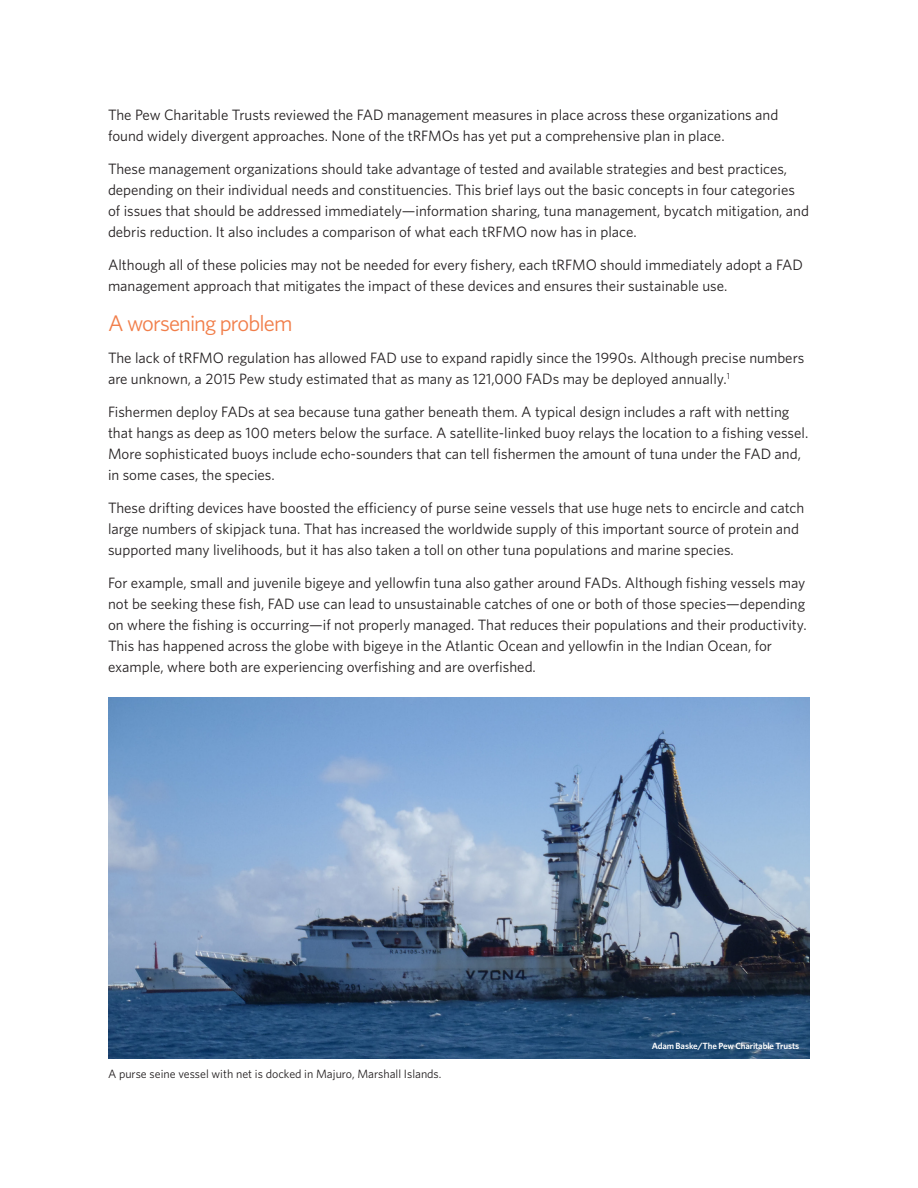
<style>
.page{position:relative;width:918px;height:1188px;background:#fff}
.page>*{position:absolute;margin:0;border:0;box-sizing:border-box;transform-origin:0 0}
.t1{font:22.5px "Whitney";letter-spacing:-.04em;color:#f17e4a}
.Body{font:15px/21px "Whitney";color:#231f20}
.Photo_caption{font:12px "Whitney";color:#231f20}
.Photo_credit{font:600 9px "Whitney";letter-spacing:-.01em;color:#fff}
</style>
<div class="page">
<img style="left:108px;top:697px;width:702px;height:362px">
<p class="Body" style="left:108px;top:104px;width:672px">The Pew Charitable Trusts reviewed the FAD management measures in place across these organizations and found widely divergent approaches. None of the tRFMOs has yet put a comprehensive plan in place.</p>
<p class="Body" style="left:108px;top:158px;width:703px">These management organizations should take advantage of tested and available strategies and best practices, depending on their individual needs and constituencies. This brief lays out the basic concepts in four categories of issues that should be addressed immediately—information sharing, tuna management, bycatch mitigation, and debris reduction. It also includes a comparison of what each tRFMO now has in place.</p>
<p class="Body" style="left:108px;top:254px;width:697px">Although all of these policies may not be needed for every fishery, each tRFMO should immediately adopt a FAD management approach that mitigates the impact of these devices and ensures their sustainable use.</p>
<h2 class="t1" style="left:108px;top:309px;width:186px">A worsening problem</h2>
<p class="Body" style="left:108px;top:347px;width:698px">The lack of tRFMO regulation has allowed FAD use to expand rapidly since the 1990s. Although precise numbers are unknown, a 2015 Pew study estimated that as many as 121,000 FADs may be deployed annually.<sup>1</sup></p>
<p class="Body" style="left:108px;top:401px;width:702px">Fishermen deploy FADs at sea because tuna gather beneath them. A typical design includes a raft with netting that hangs as deep as 100 meters below the surface. A satellite-linked buoy relays the location to a fishing vessel.<br>More sophisticated buoys include echo-sounders that can tell fishermen the amount of tuna under the FAD and, in some cases, the species.</p>
<p class="Body" style="left:108px;top:497px;width:698px">These drifting devices have boosted the efficiency of purse seine vessels that use huge nets to encircle and catch large numbers of skipjack tuna. That has increased the worldwide supply of this important source of protein and supported many livelihoods, but it has also taken a toll on other tuna populations and marine species.</p>
<p class="Body" style="left:108px;top:572px;width:700px">For example, small and juvenile bigeye and yellowfin tuna also gather around FADs. Although fishing vessels may not be seeking these fish, FAD use can lead to unsustainable catches of one or both of those species—depending on where the fishing is occurring—if not properly managed. That reduces their populations and their productivity.<br>This has happened across the globe with bigeye in the Atlantic Ocean and yellowfin in the Indian Ocean, for example, where both are experiencing overfishing and are overfished.</p>
<p class="Photo_caption" style="left:108px;top:1066px;width:335px">A purse seine vessel with net is docked in Majuro, Marshall Islands.</p>
<p class="Photo_credit" style="left:652px;top:1040px;width:149px">Adam Baske/The Pew Charitable Trusts</p>
</div>
